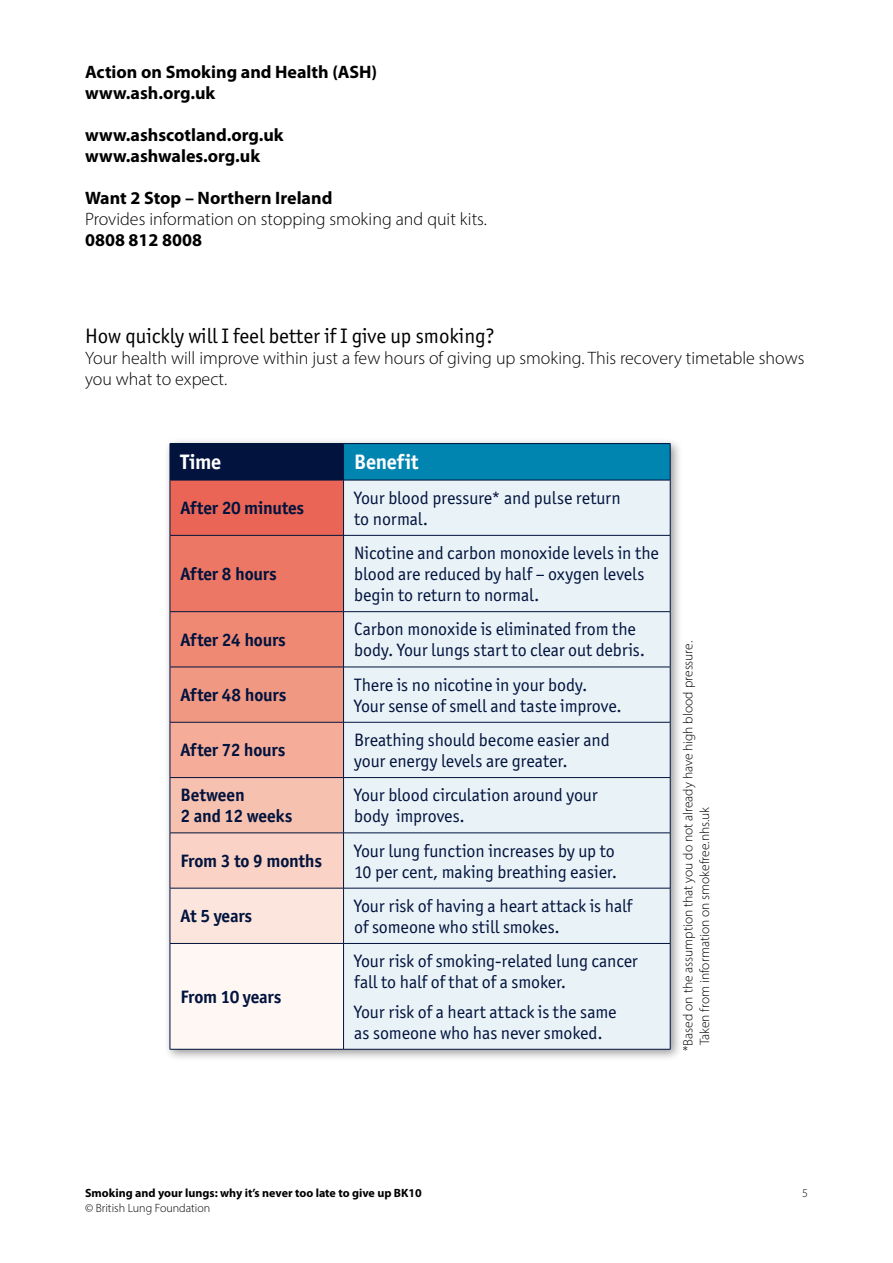
<style>
.page{position:relative;width:893px;height:1263px;background:#fff}
.page>*{position:absolute;margin:0;border:0;box-sizing:border-box;transform-origin:0 0}
.t1{font:21px "Officina Sans ITC Std";color:#000}
.t2{font:700 21px "Officina Sans ITC Std";letter-spacing:-.01em;color:#fff}
.t3{font:18px/21px "Officina Sans ITC Std";letter-spacing:-.005em;color:#02133d}
.t4{font:300 18px/21px "Myriad Pro";color:#000}
.t5{font:700 18px/21px "Myriad Pro";color:#000}
.t6{font:700 18px/21px "Officina Sans ITC Std";letter-spacing:-.01em;color:#02133d}
.t7{font:300 13.5px/16.5px "Myriad Pro";letter-spacing:-.005em;color:#000}
.t8{font:700 12px "Myriad Pro";color:#000}
.t9{font:300 12px "Myriad Pro";color:#000}
</style>
<div class="page">
<div style="left:164px;top:437px;width:519px;height:625px;background:#000;opacity:.4"></div>
<div style="left:170px;top:444px;width:174px;height:36px;background:#02133d"></div>
<div style="left:344px;top:444px;width:326px;height:36px;background:#0085b0"></div>
<div style="left:170px;top:480px;width:174px;height:55px;background:#ea6555"></div>
<div style="left:344px;top:481px;width:326px;height:568px;background:#e8f2f7"></div>
<div style="left:170px;top:535px;width:174px;height:77px;background:#ec7764"></div>
<div style="left:170px;top:612px;width:174px;height:55px;background:#ef8974"></div>
<div style="left:170px;top:667px;width:174px;height:55px;background:#f19883"></div>
<div style="left:170px;top:722px;width:174px;height:55px;background:#f5ad99"></div>
<div style="left:170px;top:777px;width:174px;height:56px;background:#f7c1af"></div>
<div style="left:170px;top:833px;width:174px;height:55px;background:#fad3c6"></div>
<div style="left:170px;top:888px;width:174px;height:55px;background:#fce5dd"></div>
<div style="left:170px;top:943px;width:174px;height:106px;background:#fef7f3"></div>
<hr style="left:170px;top:443px;width:174px;height:1px;background:#02133d">
<hr style="left:344px;top:443px;width:326px;height:1px;background:#02133d">
<hr style="left:670px;top:444px;width:1px;height:36px;background:#02133d">
<hr style="left:170px;top:480px;width:174px;height:1px;background:#02133d">
<hr style="left:170px;top:480px;width:1px;height:55px;background:#02133d">
<hr style="left:344px;top:480px;width:326px;height:1px;background:#02133d">
<hr style="left:343px;top:480px;width:1px;height:55px;background:#02133d">
<hr style="left:670px;top:480px;width:1px;height:55px;background:#02133d">
<hr style="left:170px;top:535px;width:174px;height:1px;background:#02133d">
<hr style="left:170px;top:535px;width:1px;height:76px;background:#02133d">
<hr style="left:344px;top:535px;width:326px;height:1px;background:#02133d">
<hr style="left:343px;top:535px;width:1px;height:76px;background:#02133d">
<hr style="left:670px;top:535px;width:1px;height:76px;background:#02133d">
<hr style="left:170px;top:611px;width:174px;height:1px;background:#02133d">
<hr style="left:170px;top:612px;width:1px;height:55px;background:#02133d">
<hr style="left:344px;top:611px;width:326px;height:1px;background:#02133d">
<hr style="left:343px;top:612px;width:1px;height:55px;background:#02133d">
<hr style="left:670px;top:612px;width:1px;height:55px;background:#02133d">
<hr style="left:170px;top:667px;width:174px;height:1px;background:#02133d">
<hr style="left:170px;top:667px;width:1px;height:55px;background:#02133d">
<hr style="left:344px;top:667px;width:326px;height:1px;background:#02133d">
<hr style="left:343px;top:667px;width:1px;height:55px;background:#02133d">
<hr style="left:670px;top:667px;width:1px;height:55px;background:#02133d">
<hr style="left:170px;top:722px;width:174px;height:1px;background:#02133d">
<hr style="left:170px;top:722px;width:1px;height:55px;background:#02133d">
<hr style="left:344px;top:722px;width:326px;height:1px;background:#02133d">
<hr style="left:343px;top:722px;width:1px;height:55px;background:#02133d">
<hr style="left:670px;top:722px;width:1px;height:55px;background:#02133d">
<hr style="left:170px;top:777px;width:174px;height:1px;background:#02133d">
<hr style="left:170px;top:778px;width:1px;height:55px;background:#02133d">
<hr style="left:344px;top:777px;width:326px;height:1px;background:#02133d">
<hr style="left:343px;top:778px;width:1px;height:55px;background:#02133d">
<hr style="left:670px;top:778px;width:1px;height:55px;background:#02133d">
<hr style="left:170px;top:833px;width:174px;height:1px;background:#02133d">
<hr style="left:170px;top:833px;width:1px;height:55px;background:#02133d">
<hr style="left:344px;top:833px;width:326px;height:1px;background:#02133d">
<hr style="left:343px;top:833px;width:1px;height:55px;background:#02133d">
<hr style="left:670px;top:833px;width:1px;height:55px;background:#02133d">
<hr style="left:170px;top:888px;width:174px;height:1px;background:#02133d">
<hr style="left:170px;top:888px;width:1px;height:55px;background:#02133d">
<hr style="left:344px;top:888px;width:326px;height:1px;background:#02133d">
<hr style="left:343px;top:888px;width:1px;height:55px;background:#02133d">
<hr style="left:670px;top:888px;width:1px;height:55px;background:#02133d">
<hr style="left:170px;top:943px;width:174px;height:1px;background:#02133d">
<hr style="left:170px;top:944px;width:1px;height:105px;background:#02133d">
<hr style="left:344px;top:943px;width:326px;height:1px;background:#02133d">
<hr style="left:343px;top:944px;width:1px;height:105px;background:#02133d">
<hr style="left:670px;top:944px;width:1px;height:105px;background:#02133d">
<hr style="left:170px;top:1049px;width:174px;height:1px;background:#02133d">
<hr style="left:344px;top:1049px;width:326px;height:1px;background:#02133d">
<p class="t5" style="left:85px;top:61px;width:294px">Action on Smoking and Health (ASH) www.ash.org.uk</p>
<p class="t5" style="left:85px;top:124px;width:200px">www.ashscotland.org.uk www.ashwales.org.uk</p>
<p class="t5" style="left:85px;top:187px;width:249px">Want 2 Stop – Northern Ireland</p>
<p class="t4" style="left:85px;top:209px;width:403px">Provides information on stopping smoking and quit kits.</p>
<p class="t5" style="left:85px;top:229px;width:119px">0808 812 8008</p>
<p class="t1" style="left:85px;top:324px;width:411px">How quickly will I feel better if I give up smoking?</p>
<p class="t4" style="left:85px;top:347px;width:721px">Your health will improve within just a few hours of giving up smoking. This recovery timetable shows you what to expect.</p>
<p class="t2" style="left:181px;top:449px;width:42px">Time</p>
<p class="t2" style="left:354px;top:449px;width:66px">Benefit</p>
<p class="t6" style="left:181px;top:497px;width:125px">After 20 minutes</p>
<p class="t3" style="left:354px;top:487px;width:268px">Your blood pressure* and pulse return to normal.</p>
<p class="t6" style="left:181px;top:563px;width:98px">After 8 hours</p>
<p class="t3" style="left:354px;top:542px;width:306px">Nicotine and carbon monoxide levels in the blood are reduced by half – oxygen levels begin to return to normal.</p>
<p class="t6" style="left:181px;top:629px;width:107px">After 24 hours</p>
<p class="t3" style="left:354px;top:619px;width:292px">Carbon monoxide is eliminated from the body. Your lungs start to clear out debris.</p>
<p class="t6" style="left:181px;top:684px;width:107px">After 48 hours</p>
<p class="t3" style="left:354px;top:674px;width:269px">There is no nicotine in your body.<br>Your sense of smell and taste improve.</p>
<p class="t6" style="left:181px;top:740px;width:106px">After 72 hours</p>
<p class="t3" style="left:354px;top:729px;width:257px">Breathing should become easier and your energy levels are greater.</p>
<p class="t6" style="left:181px;top:784px;width:113px">Between<br>2 and 12 weeks</p>
<p class="t3" style="left:354px;top:784px;width:245px">Your blood circulation around your body improves.</p>
<p class="t6" style="left:181px;top:850px;width:143px">From 3 to 9 months</p>
<p class="t3" style="left:354px;top:840px;width:264px">Your lung function increases by up to<br>10 per cent, making breathing easier.</p>
<p class="t6" style="left:181px;top:905px;width:73px">At 5 years</p>
<p class="t3" style="left:354px;top:895px;width:280px">Your risk of having a heart attack is half of someone who still smokes.</p>
<p class="t6" style="left:181px;top:986px;width:102px">From 10 years</p>
<p class="t3" style="left:354px;top:950px;width:285px">Your risk of smoking-related lung cancer fall to half of that of a smoker.</p>
<p class="t3" style="left:354px;top:1001px;width:264px">Your risk of a heart attack is the same as someone who has never smoked.</p>
<p class="t7" style="left:680px;top:1045px;width:406px;text-indent:-6px;rotate:-90deg">*Based on the assumption that you do not already have high blood pressure.<br>Taken from information on smokefree.nhs.uk</p>
<p class="t8" style="left:85px;top:1185px;width:338px">Smoking and your lungs: why it’s never too late to give up BK10</p>
<p class="t9" style="left:802px;top:1186px;width:7px">5</p>
<p class="t9" style="left:85px;top:1200px;width:127px">© British Lung Foundation</p>
</div>
